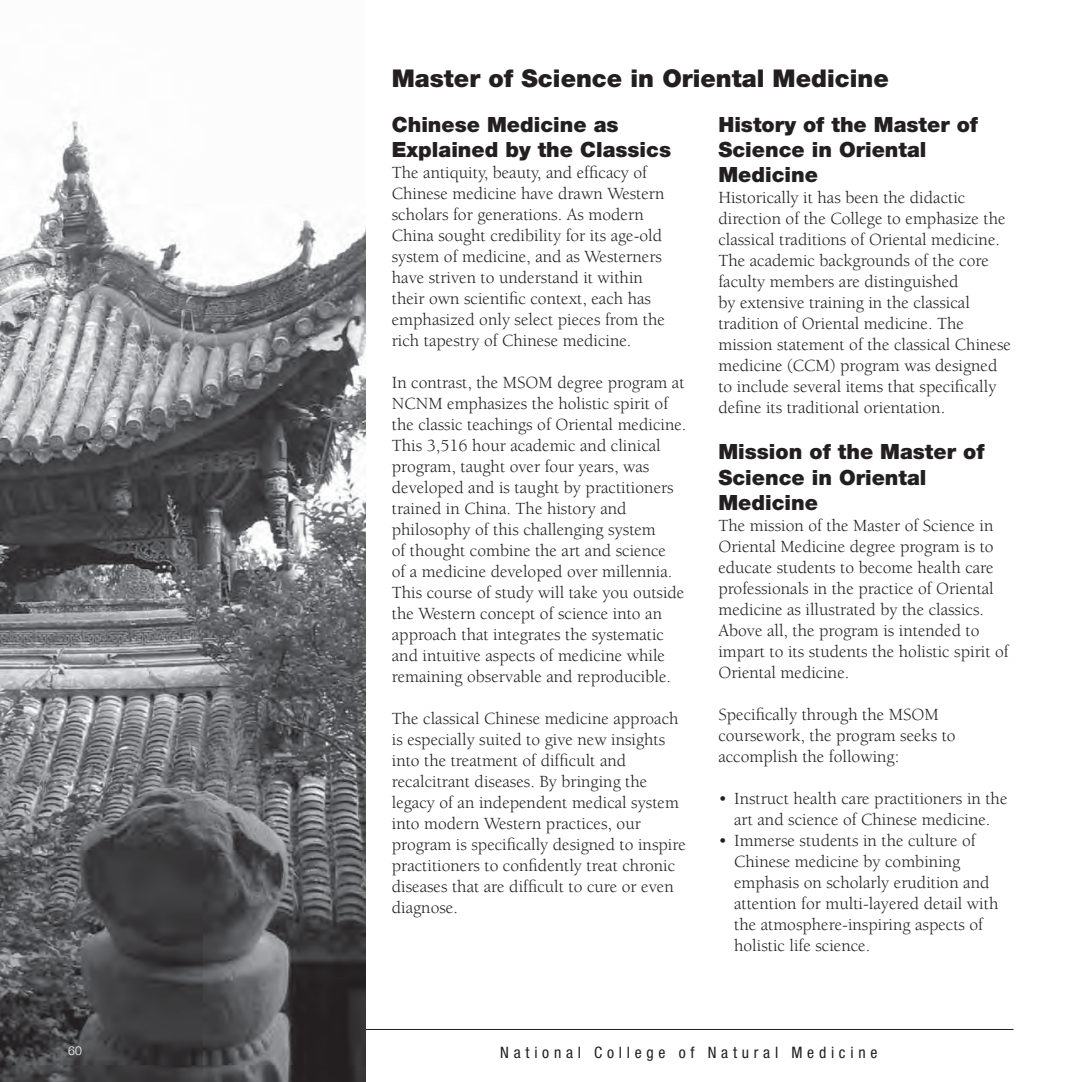
<style>
.page{position:relative;width:1066px;height:1082px;background:#fff}
.page>*{position:absolute;margin:0;border:0;box-sizing:border-box;transform-origin:0 0}
.t1{font:900 24.5px "Helvetica Neue";color:#231f20}
.t2{font:900 21px/25.2px "Helvetica Neue";color:#231f20}
.t3{font:17.5px/21px "Berkeley";color:#231f20}
.t4{font:condensed 15.75px "Helvetica Neue";letter-spacing:.3em;color:#231f20}
.t5{font:300 12.25px "Helvetica Neue";color:#fff}
</style>
<div class="page">
<hr style="left:68px;top:1029px;width:945px;height:1px;background:#231f20">
<img style="left:0;top:121px;width:366px;height:961px">
<svg style="left:0;top:1075px;width:6px;height:7px"></svg>
<h1 class="t1" style="left:392px;top:70px;width:498px">Master of Science in Oriental Medicine</h1>
<p class="t2" style="left:392px;top:113px;width:281px">Chinese Medicine as<br>Explained by the Classics</p>
<p class="t3" style="left:392px;top:163px;width:275px">The antiquity, beauty, and efficacy of Chinese medicine have drawn Western scholars for generations. As modern China sought credibility for its age-old system of medicine, and as Westerners have striven to understand it within their own scientific context, each has emphasized only select pieces from the rich tapestry of Chinese medicine.</p>
<p class="t3" style="left:392px;top:373px;width:296px">In contrast, the MSOM degree program at NCNM emphasizes the holistic spirit of the classic teachings of Oriental medicine.<br>This 3,516 hour academic and clinical program, taught over four years, was developed and is taught by practitioners trained in China. The history and philosophy of this challenging system<br>of thought combine the art and science<br>of a medicine developed over millennia.<br>This course of study will take you outside the Western concept of science into an approach that integrates the systematic and intuitive aspects of medicine while remaining observable and reproducible.</p>
<p class="t3" style="left:392px;top:709px;width:295px">The classical Chinese medicine approach is especially suited to give new insights into the treatment of difficult and recalcitrant diseases. By bringing the legacy of an independent medical system into modern Western practices, our program is specifically designed to inspire practitioners to confidently treat chronic diseases that are difficult to cure or even diagnose.</p>
<p class="t2" style="left:718px;top:113px;width:261px">History of the Master of<br>Science in Oriental<br>Medicine</p>
<p class="t3" style="left:718px;top:189px;width:294px">Historically it has been the didactic direction of the College to emphasize the classical traditions of Oriental medicine.<br>The academic backgrounds of the core faculty members are distinguished<br>by extensive training in the classical tradition of Oriental medicine. The mission statement of the classical Chinese medicine (CCM) program was designed to include several items that specifically define its traditional orientation.</p>
<p class="t2" style="left:718px;top:441px;width:268px">Mission of the Master of<br>Science in Oriental<br>Medicine</p>
<p class="t3" style="left:718px;top:516px;width:292px">The mission of the Master of Science in Oriental Medicine degree program is to educate students to become health care professionals in the practice of Oriental medicine as illustrated by the classics.<br>Above all, the program is intended to impart to its students the holistic spirit of Oriental medicine.</p>
<p class="t3" style="left:718px;top:705px;width:239px">Specifically through the MSOM coursework, the program seeks to accomplish the following:</p>
<p class="t3" style="left:718px;top:789px;width:291px;text-align:center">• Instruct health care practitioners in the art and science of Chinese medicine.</p>
<p class="t3" style="left:734px;top:831px;width:266px;text-indent:-16px">• Immerse students in the culture of Chinese medicine by combining emphasis on scholarly erudition and attention for multi-layered detail with the atmosphere-inspiring aspects of holistic life science.</p>
<p class="t5" style="left:68px;top:1046px;width:15px">60</p>
<p class="t4" style="left:500px;top:1046px;width:379px">National College of Natural Medicine</p>
</div>
